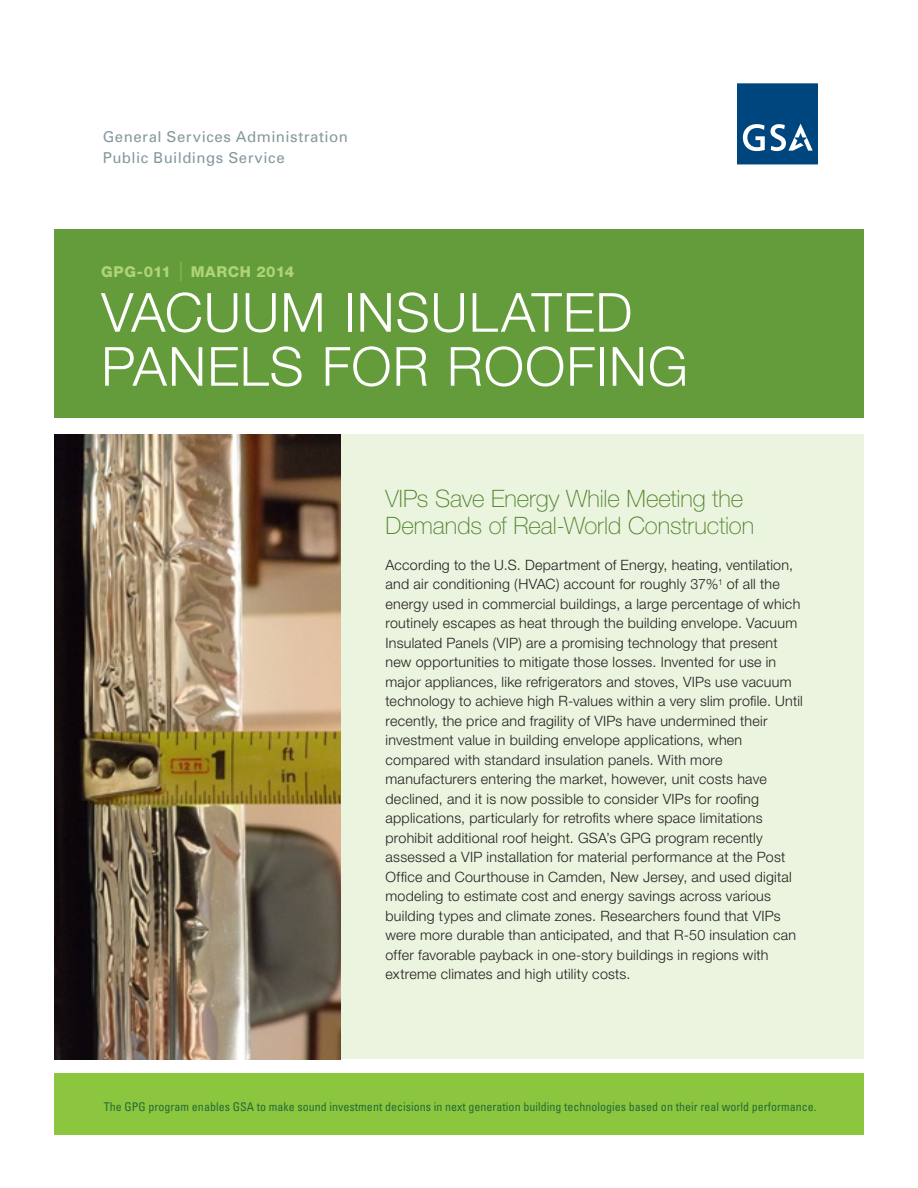
<style>
.page{position:relative;width:918px;height:1188px;background:#fff}
.page>*{position:absolute;margin:0;border:0;box-sizing:border-box;transform-origin:0 0}
.doc_head{font:300 54px/54px "Helvetica Neue";letter-spacing:.02em;color:#fff}
.intro_head{font:100 24px/27px "Helvetica Neue";letter-spacing:-.005em;color:#4c8229}
.GSA_PBS_-_Univers{font:15px "Univers";letter-spacing:.035em;color:#86989e}
.findings_text{font:800 15px "Helvetica Neue";letter-spacing:.035em;color:#aed475}
.body{font:300 14.25px/19.5px "Helvetica Neue";letter-spacing:.02em;color:#231f20}
.t1{font:condensed 12px "Univers";color:#266b38}
</style>
<div class="page">
<div style="left:54px;top:435px;width:810px;height:624px;background:#ebf4de"></div>
<div style="left:54px;top:230px;width:810px;height:188px;background:#649c3b"></div>
<svg style="left:181px;top:262px;width:1px;height:19px"></svg>
<img style="left:54px;top:435px;width:286px;height:624px">
<svg style="left:737px;top:83px;width:81px;height:81px;background:#1c5a8c"></svg>
<div style="left:54px;top:1073px;width:810px;height:62px;background:#8bc63e"></div>
<p class="GSA_PBS_-_Univers" style="left:103px;top:127px;width:247px">General Services Administration</p>
<p class="GSA_PBS_-_Univers" style="left:103px;top:148px;width:183px">Public Buildings Service</p>
<p class="findings_text" style="left:101px;top:262px;width:71px">GPG-011</p>
<p class="findings_text" style="left:191px;top:262px;width:105px">MARCH 2014</p>
<p class="doc_head" style="left:101px;top:284px;width:588px">VACUUM INSULATED<br>PANELS FOR ROOFING</p>
<p class="intro_head" style="left:386px;top:485px;width:370px">VIPs Save Energy While Meeting the<br>Demands of Real-World Construction</p>
<p class="body" style="left:386px;top:555px;width:419px">According to the U.S. Department of Energy, heating, ventilation, and air conditioning (HVAC) account for roughly 37%<sup>1</sup> of all the energy used in commercial buildings, a large percentage of which routinely escapes as heat through the building envelope. Vacuum Insulated Panels (VIP) are a promising technology that present new opportunities to mitigate those losses. Invented for use in major appliances, like refrigerators and stoves, VIPs use vacuum technology to achieve high R-values within a very slim profile. Until recently, the price and fragility of VIPs have undermined their investment value in building envelope applications, when compared with standard insulation panels. With more manufacturers entering the market, however, unit costs have declined, and it is now possible to consider VIPs for roofing applications, particularly for retrofits where space limitations prohibit additional roof height. GSA’s GPG program recently assessed a VIP installation for material performance at the Post Office and Courthouse in Camden, New Jersey, and used digital modeling to estimate cost and energy savings across various building types and climate zones. Researchers found that VIPs were more durable than anticipated, and that R-50 insulation can offer favorable payback in one-story buildings in regions with extreme climates and high utility costs.</p>
<p class="t1" style="left:104px;top:1099px;width:714px">The GPG program enables GSA to make sound investment decisions in next generation building technologies based on their real world performance.</p>
</div>
